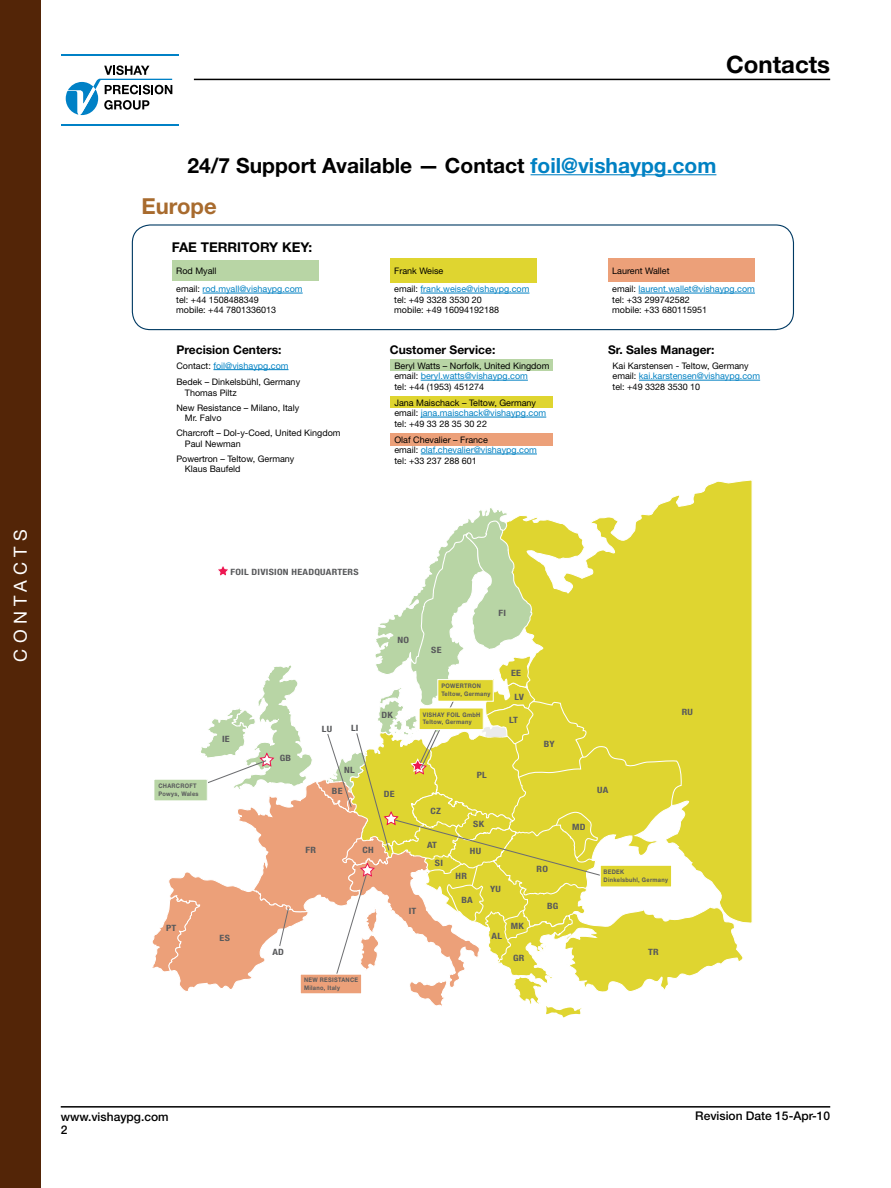
<style>
.page{position:relative;width:891px;height:1188px;background:#fff}
.page>*{position:absolute;margin:0;border:0;box-sizing:border-box;transform-origin:0 0}
.t1{font:700 24px "Helvetica Neue LT Std";color:#000}
.t2{font:700 22.05px "Helvetica Neue LT Std";color:#a86b2e}
.t3{font:700 21px "Helvetica Neue LT Std";color:#000}
.t4{font:18px "Helvetica Neue LT Std";color:#fff}
.t5{font:700 13.5px "Helvetica Neue LT Std";color:#000}
.t6{font:700 12px "Helvetica Neue LT Std";color:#000}
.t7{font:500 12px/13.5px "Helvetica Neue LT Std";color:#000}
.t8{font:9px/10.5px "Helvetica Neue LT Std";color:#000}
.t9{font:9px/18.3px "Helvetica Neue LT Std";color:#0081c3}
.t10{font:700 condensed 8.7px "Helvetica Neue LT Std";letter-spacing:.025em;color:#58595b;scale:1.16 1}
.t11{font:700 6.3px/7.5px "Helvetica Neue LT Std";letter-spacing:.05em;color:#58595b;scale:.9 1}
.s1{color:#0081c3}
.s2{color:#000}
</style>
<div class="page">
<svg style="left:66px;top:65px;width:106px;height:50px"></svg>
<hr style="left:61px;top:54px;width:118px;height:2px;background:#0081c6">
<hr style="left:61px;top:124px;width:118px;height:2px;background:#0081c6">
<hr style="left:194px;top:79px;width:636px;height:1px;background:#000">
<hr style="left:61px;top:1106px;width:769px;height:2px;background:#000">
<div style="left:390px;top:434px;width:162px;height:12px;background:#eca079"></div>
<svg style="left:658px;top:480px;width:94px;height:443px"></svg>
<svg style="left:152px;top:506px;width:593px;height:511px"></svg>
<div style="left:390px;top:359px;width:163px;height:12px;background:#b8d5a5"></div>
<div style="left:390px;top:397px;width:162px;height:11px;background:#dfd530"></div>
<hr style="left:213px;top:369px;width:76px;height:1px;background:#0081c3">
<div style="left:608px;top:258px;width:146px;height:24px;background:#eca079"></div>
<div style="left:132px;top:224px;width:662px;height:106px;border:1px solid #003a63;border-radius:18px"></div>
<div style="left:390px;top:258px;width:147px;height:24px;background:#dfd530"></div>
<div style="left:172px;top:260px;width:146px;height:20px;background:#b8d5a5"></div>
<hr style="left:203px;top:293px;width:100px;height:1px;background:#0081c3">
<hr style="left:421px;top:293px;width:108px;height:1px;background:#0081c3">
<hr style="left:639px;top:293px;width:116px;height:1px;background:#0081c3">
<hr style="left:421px;top:380px;width:107px;height:1px;background:#0081c3">
<hr style="left:421px;top:417px;width:125px;height:1px;background:#0081c3">
<hr style="left:421px;top:454px;width:116px;height:1px;background:#0081c3">
<hr style="left:639px;top:380px;width:121px;height:1px;background:#0081c3">
<hr style="left:531px;top:174px;width:185px;height:1px;background:#0081c3">
<div style="left:0;top:0;width:40px;height:1188px;background:#532507"></div>
<h3 class="t4" style="left:10px;top:662px;width:132px;rotate:-90deg">C ontacts</h3>
<h1 class="t1" style="left:726px;top:50px;width:106px">Contacts</h1>
<h3 class="t3" style="left:188px;top:152px;width:530px">24/7 Support Available — Contact <span class="s1">foil@vishaypg.com</span></h3>
<h2 class="t2" style="left:142px;top:192px;width:77px">Europe</h2>
<h3 class="t5" style="left:172px;top:239px;width:142px">FAE TERRITORY KEY:</h3>
<p class="t9" style="left:176px;top:261px;width:128px"><span class="s2">Rod Myall<br>email:</span> rod.myall@vishaypg.com</p>
<p class="t8" style="left:176px;top:294px;width:101px">tel: +44 1508488349 mobile: +44 7801336013</p>
<h3 class="t6" style="left:176px;top:342px;width:107px">Precision Centers:</h3>
<p class="t8" style="left:176px;top:357px;width:125px;line-height:16.4px">Contact: <span class="s1">foil@vishaypg.com<br></span>Bedek – Dinkelsbühl, Germany</p>
<p class="t8" style="left:176px;top:385px;width:124px;line-height:15px;text-indent:9px">Thomas Piltz<br>New Resistance – Milano, Italy</p>
<p class="t8" style="left:176px;top:410px;width:166px;line-height:15px;text-indent:9px">Mr. Falvo<br>Charcroft – Dol-y-Coed, United Kingdom</p>
<p class="t8" style="left:176px;top:436px;width:119px;line-height:15px;text-indent:9px">Paul Newman<br>Powertron – Teltow, Germany</p>
<p class="t8" style="left:185px;top:464px;width:57px">Klaus Baufeld</p>
<p class="t9" style="left:394px;top:261px;width:137px"><span class="s2">Frank Weise<br>email:</span> frank.weise@vishaypg.com</p>
<p class="t8" style="left:394px;top:294px;width:106px">tel: +49 3328 3530 20 mobile: +49 16094192188</p>
<h3 class="t6" style="left:390px;top:342px;width:107px">Customer Service:</h3>
<p class="t8" style="left:394px;top:360px;width:157px">Beryl Watts – Norfolk, United Kingdom email: <span class="s1">beryl.watts@vishaypg.com<br></span>tel: +44 (1953) 451274</p>
<p class="t8" style="left:394px;top:397px;width:153px">Jana Maischack – Teltow, Germany email: <span class="s1">jana.maischack@vishaypg.com </span>tel: +49 33 28 35 30 22</p>
<p class="t8" style="left:394px;top:434px;width:144px">Olaf Chevalier – France<br>email: <span class="s1">olaf.chevalier@vishaypg.com </span>tel: +33 237 288 601</p>
<p class="t9" style="left:612px;top:261px;width:144px"><span class="s2">Laurent Wallet<br>email:</span> laurent.wallet@vishaypg.com</p>
<p class="t8" style="left:612px;top:294px;width:96px">tel: +33 299742582 mobile: +33 680115951</p>
<h3 class="t6" style="left:608px;top:342px;width:108px">Sr. Sales Manager:</h3>
<p class="t8" style="left:613px;top:360px;width:149px">Kai Karstensen - Teltow, Germany email: <span class="s1">kai.karstensen@vishaypg.com </span>tel: +49 3328 3530 10</p>
<p class="t11" style="left:158px;top:782px;width:46px">CHARCROFT<br>Powys, Wales</p>
<p class="t10" style="left:166px;top:923px;width:10px">PT</p>
<p class="t10" style="left:231px;top:567px;width:112px">FOIL DIVISION HEADQUARTERS</p>
<p class="t10" style="left:222px;top:734px;width:8px">IE</p>
<p class="t10" style="left:220px;top:932px;width:10px">ES</p>
<p class="t10" style="left:280px;top:753px;width:11px">GB</p>
<p class="t10" style="left:272px;top:947px;width:11px">AD</p>
<p class="t10" style="left:322px;top:723px;width:10px">LU</p>
<p class="t10" style="left:351px;top:723px;width:8px">LI</p>
<p class="t10" style="left:397px;top:634px;width:11px">NO</p>
<p class="t10" style="left:381px;top:710px;width:11px">DK</p>
<p class="t10" style="left:499px;top:608px;width:8px">FI</p>
<p class="t10" style="left:431px;top:645px;width:10px">SE</p>
<p class="t11" style="left:442px;top:682px;width:56px">POWERTRON<br>Teltow, Germany</p>
<p class="t11" style="left:423px;top:711px;width:65px">VISHAY FOIL GmbH<br>Teltow, Germany</p>
<p class="t10" style="left:511px;top:667px;width:10px">EE</p>
<p class="t10" style="left:515px;top:691px;width:10px">LV</p>
<p class="t10" style="left:509px;top:715px;width:9px">LT</p>
<p class="t10" style="left:344px;top:764px;width:11px">NL</p>
<p class="t10" style="left:477px;top:769px;width:10px">PL</p>
<p class="t10" style="left:332px;top:786px;width:11px">BE</p>
<p class="t10" style="left:384px;top:789px;width:11px">DE</p>
<p class="t10" style="left:430px;top:805px;width:11px">CZ</p>
<p class="t10" style="left:305px;top:845px;width:11px">FR</p>
<p class="t10" style="left:363px;top:845px;width:11px">CH</p>
<p class="t10" style="left:427px;top:839px;width:10px">AT</p>
<p class="t10" style="left:473px;top:819px;width:11px">SK</p>
<p class="t10" style="left:470px;top:846px;width:11px">HU</p>
<p class="t10" style="left:435px;top:857px;width:8px">SI</p>
<p class="t10" style="left:456px;top:871px;width:11px">HR</p>
<p class="t10" style="left:490px;top:884px;width:11px">YU</p>
<p class="t10" style="left:461px;top:894px;width:11px">BA</p>
<p class="t10" style="left:409px;top:906px;width:8px">IT</p>
<p class="t10" style="left:511px;top:921px;width:13px">MK</p>
<p class="t10" style="left:492px;top:930px;width:11px">AL</p>
<p class="t10" style="left:513px;top:952px;width:11px">GR</p>
<p class="t11" style="left:304px;top:976px;width:62px">NEW RESISTANCE<br>Milano, Italy</p>
<p class="t10" style="left:544px;top:739px;width:11px">BY</p>
<p class="t10" style="left:537px;top:863px;width:11px">RO</p>
<p class="t10" style="left:547px;top:901px;width:11px">BG</p>
<p class="t10" style="left:682px;top:707px;width:11px">RU</p>
<p class="t10" style="left:572px;top:821px;width:13px">MD</p>
<p class="t10" style="left:597px;top:785px;width:11px">UA</p>
<p class="t11" style="left:604px;top:868px;width:73px">BEDEK<br>Dinkelsbuhl, Germany</p>
<p class="t10" style="left:648px;top:947px;width:11px">TR</p>
<h3 class="t7" style="left:61px;top:1109px;width:109px">www.vishaypg.com<br>2</h3>
<h3 class="t7" style="left:695px;top:1109px;width:136px">Revision Date 15-Apr-10</h3>
</div>
